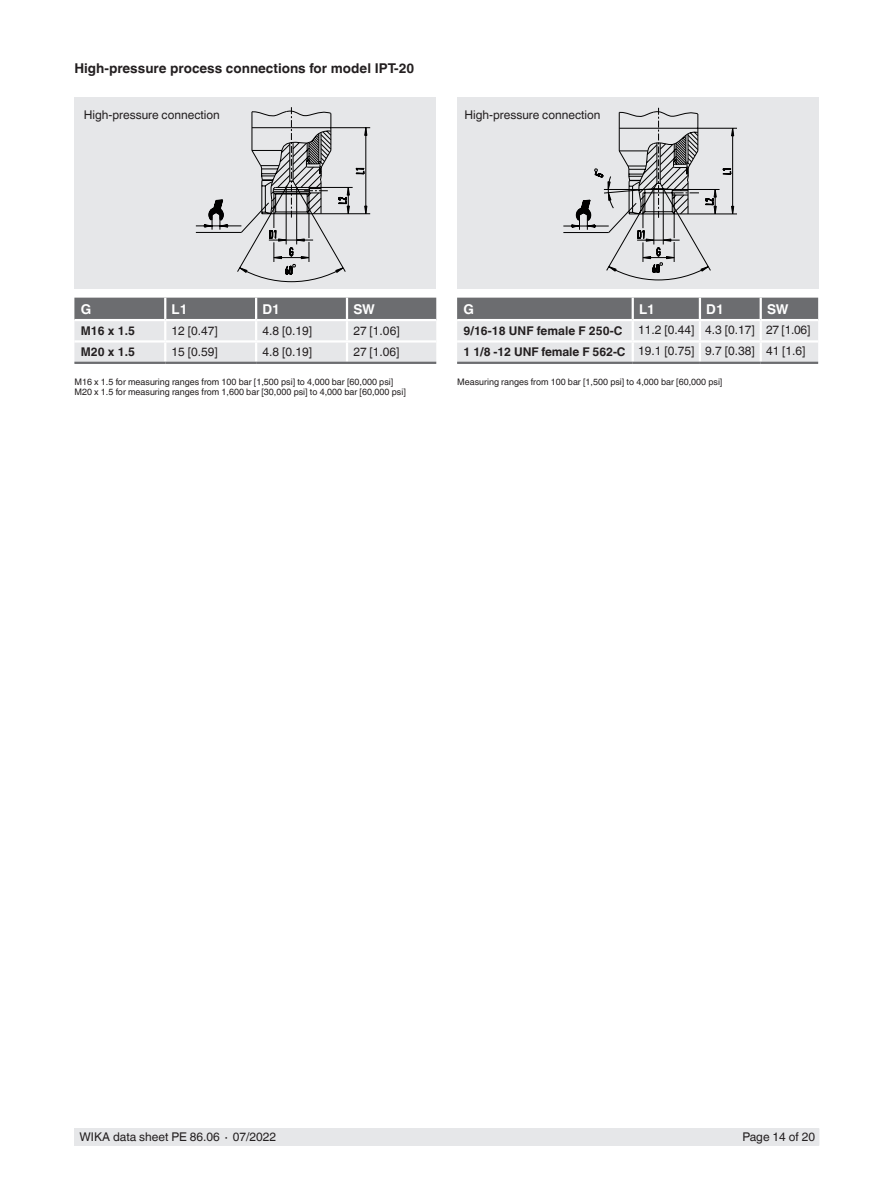
<style>
.page{position:relative;width:893px;height:1188px;background:#fff}
.page>*{position:absolute;margin:0;border:0;box-sizing:border-box;transform-origin:0 0}
.t1{font:700 13.5px "Helvetica World";color:#231f20}
.t2{font:700 13.5px "Helvetica World";color:#fff}
.t3{font:12px/21.3px "Helvetica World";color:#231f20}
.t4{font:700 12px "Helvetica World";color:#231f20}
.t5{font:9px/10.5px "Helvetica World";color:#231f20}
.s1{font-weight:700}
</style>
<div class="page">
<div style="left:75px;top:1128px;width:744px;height:17px;background:#e6e7e9"></div>
<div style="left:74px;top:98px;width:362px;height:191px;background:#e6e7e9"></div>
<svg style="left:74px;top:298px;width:362px;height:64px;background:#c0c1c3"></svg>
<hr style="left:74px;top:362px;width:91px;height:2px;background:#6c6d70">
<hr style="left:165px;top:362px;width:91px;height:2px;background:#6c6d70">
<hr style="left:256px;top:362px;width:91px;height:2px;background:#6c6d70">
<hr style="left:347px;top:362px;width:89px;height:2px;background:#6c6d70">
<svg style="left:196px;top:107px;width:174px;height:175px"></svg>
<div style="left:457px;top:98px;width:362px;height:191px;background:#e6e7e9"></div>
<svg style="left:457px;top:298px;width:361px;height:64px;background:#c0c1c3"></svg>
<hr style="left:457px;top:362px;width:176px;height:2px;background:#6c6d70">
<hr style="left:633px;top:362px;width:67px;height:2px;background:#6c6d70">
<hr style="left:700px;top:362px;width:61px;height:2px;background:#6c6d70">
<hr style="left:761px;top:362px;width:57px;height:2px;background:#6c6d70">
<svg style="left:563px;top:108px;width:174px;height:172px"></svg>
<p class="t1" style="left:74px;top:61px;width:341px">High-pressure process connections for model IPT-20</p>
<p class="t3" style="left:84px;top:104px;width:138px">High-pressure connection</p>
<p class="t3" style="left:464px;top:104px;width:138px">High-pressure connection</p>
<p class="t2" style="left:81px;top:301px;width:12px">G</p>
<p class="t2" style="left:172px;top:301px;width:17px">L1</p>
<p class="t2" style="left:262px;top:301px;width:19px">D1</p>
<p class="t2" style="left:353px;top:301px;width:23px">SW</p>
<p class="t4" style="left:81px;top:324px;width:56px">M16 x 1.5</p>
<p class="t3" style="left:172px;top:320px;width:48px">12 [0.47]</p>
<p class="t3" style="left:262px;top:320px;width:51px">4.8 [0.19]</p>
<p class="t3" style="left:353px;top:320px;width:48px">27 [1.06]</p>
<p class="t4" style="left:81px;top:345px;width:56px">M20 x 1.5</p>
<p class="t3" style="left:172px;top:342px;width:48px">15 [0.59]</p>
<p class="t3" style="left:262px;top:342px;width:51px">4.8 [0.19]</p>
<p class="t3" style="left:353px;top:342px;width:48px">27 [1.06]</p>
<p class="t5" style="left:74px;top:377px;width:333px">M16 x 1.5 for measuring ranges from 100 bar [1,500 psi] to 4,000 bar [60,000 psi]<br>M20 x 1.5 for measuring ranges from 1,600 bar [30,000 psi] to 4,000 bar [60,000 psi]</p>
<p class="t2" style="left:463px;top:301px;width:12px">G</p>
<p class="t2" style="left:639px;top:301px;width:17px">L1</p>
<p class="t2" style="left:706px;top:301px;width:19px">D1</p>
<p class="t2" style="left:767px;top:301px;width:23px">SW</p>
<p class="t4" style="left:463px;top:324px;width:160px">9/16-18 UNF female F 250-C</p>
<p class="t3" style="left:463px;top:319px;width:348px;text-indent:175px">11.2 [0.44] 4.3 [0.17] 27 [1.06]<br><span class="s1">1 1/8 -12 UNF female F 562-C</span> 19.1 [0.75] 9.7 [0.38] 41 [1.6]</p>
<p class="t5" style="left:457px;top:377px;width:267px">Measuring ranges from 100 bar [1,500 psi] to 4,000 bar [60,000 psi]</p>
<p class="t3" style="left:80px;top:1126px;width:198px">WIKA data sheet PE 86.06 ∙ 07/2022</p>
<p class="t3" style="left:742px;top:1126px;width:74px">Page 14 of 20</p>
</div>
